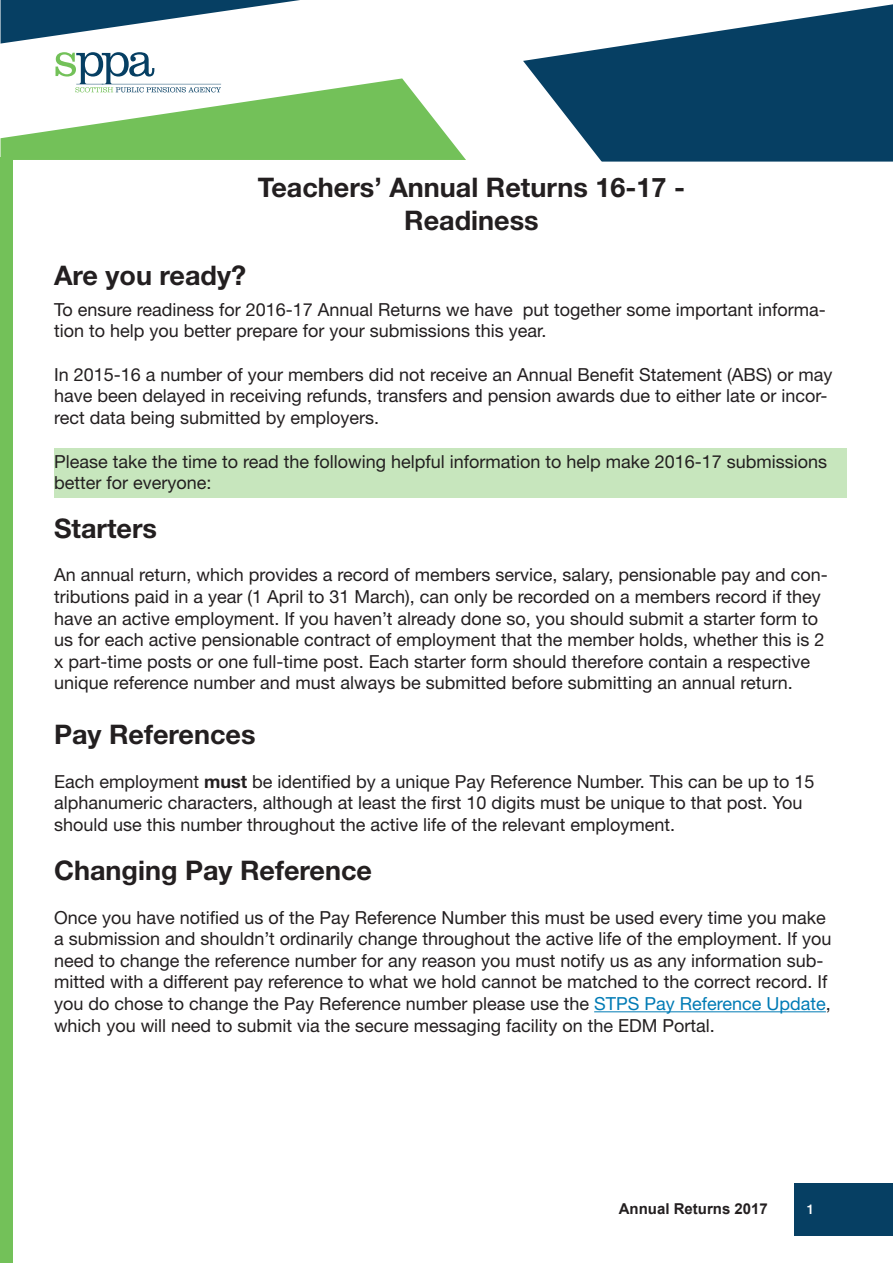
<style>
.page{position:relative;width:893px;height:1263px;background:#fff}
.page>*{position:absolute;margin:0;border:0;box-sizing:border-box;transform-origin:0 0}
.t1{font:700 27px/32.4px "Helvetica Neue LT Std";color:#231f20;text-align:center}
.t2{font:18px/21.6px "Helvetica Neue LT Std";color:#231f20}
.t3{font:700 15px "Arial";color:#231f20}
.t4{font:500 13.5px "Helvetica Neue LT Std";color:#fff}
.s1{font-weight:700}
.s2{color:#007bb5}
</style>
<div class="page">
<div style="left:54px;top:448px;width:792px;height:49px;background:#c7e6bd"></div>
<div style="left:794px;top:1184px;width:99px;height:52px;background:#063f63"></div>
<svg style="left:0;top:0;width:893px;height:169px"></svg>
<svg style="left:1px;top:0;width:423px;height:92px"></svg>
<div style="left:1px;top:157px;width:12px;height:1106px;background:#73c159"></div>
<hr style="left:594px;top:1011px;width:232px;height:1px;background:#007bb5">
<p class="t1" style="left:258px;top:171px;width:429px">Teachers’ Annual Returns 16-17 -<br>Readiness</p>
<p class="t1" style="left:54px;top:259px;width:194px">Are you ready?</p>
<p class="t2" style="left:54px;top:298px;width:773px">To ensure readiness for 2016-17 Annual Returns we have put together some important informa&shy;tion to help you better prepare for your submissions this year.</p>
<p class="t2" style="left:54px;top:363px;width:780px">In 2015-16 a number of your members did not receive an Annual Benefit Statement (ABS) or may have been delayed in receiving refunds, transfers and pension awards due to either late or incor&shy;rect data being submitted by employers.</p>
<p class="t2" style="left:54px;top:450px;width:775px">Please take the time to read the following helpful information to help make 2016-17 submissions better for everyone:</p>
<p class="t1" style="left:54px;top:512px;width:105px">Starters</p>
<p class="t2" style="left:54px;top:564px;width:775px">An annual return, which provides a record of members service, salary, pensionable pay and con&shy;tributions paid in a year (1 April to 31 March), can only be recorded on a members record if they have an active employment. If you haven’t already done so, you should submit a starter form to us for each active pensionable contract of employment that the member holds, whether this is 2 x part-time posts or one full-time post. Each starter form should therefore contain a respective unique reference number and must always be submitted before submitting an annual return.</p>
<p class="t1" style="left:54px;top:718px;width:203px">Pay References</p>
<p class="t2" style="left:54px;top:770px;width:762px">Each employment <span class="s1">must</span> be identified by a unique Pay Reference Number. This can be up to 15 alphanumeric characters, although at least the first 10 digits must be unique to that post. You should use this number throughout the active life of the relevant employment.</p>
<p class="t1" style="left:54px;top:854px;width:320px">Changing Pay Reference</p>
<p class="t2" style="left:54px;top:906px;width:779px">Once you have notified us of the Pay Reference Number this must be used every time you make a submission and shouldn’t ordinarily change throughout the active life of the employment. If you need to change the reference number for any reason you must notify us as any information sub&shy;mitted with a different pay reference to what we hold cannot be matched to the correct record. If you do chose to change the Pay Reference number please use the <span class="s2">STPS Pay Reference Update</span>, which you will need to submit via the secure messaging facility on the EDM Portal.</p>
<p class="t3" style="left:619px;top:1198px;width:151px">Annual Returns 2017</p>
<p class="t4" style="left:807px;top:1201px;width:9px">1</p>
</div>
